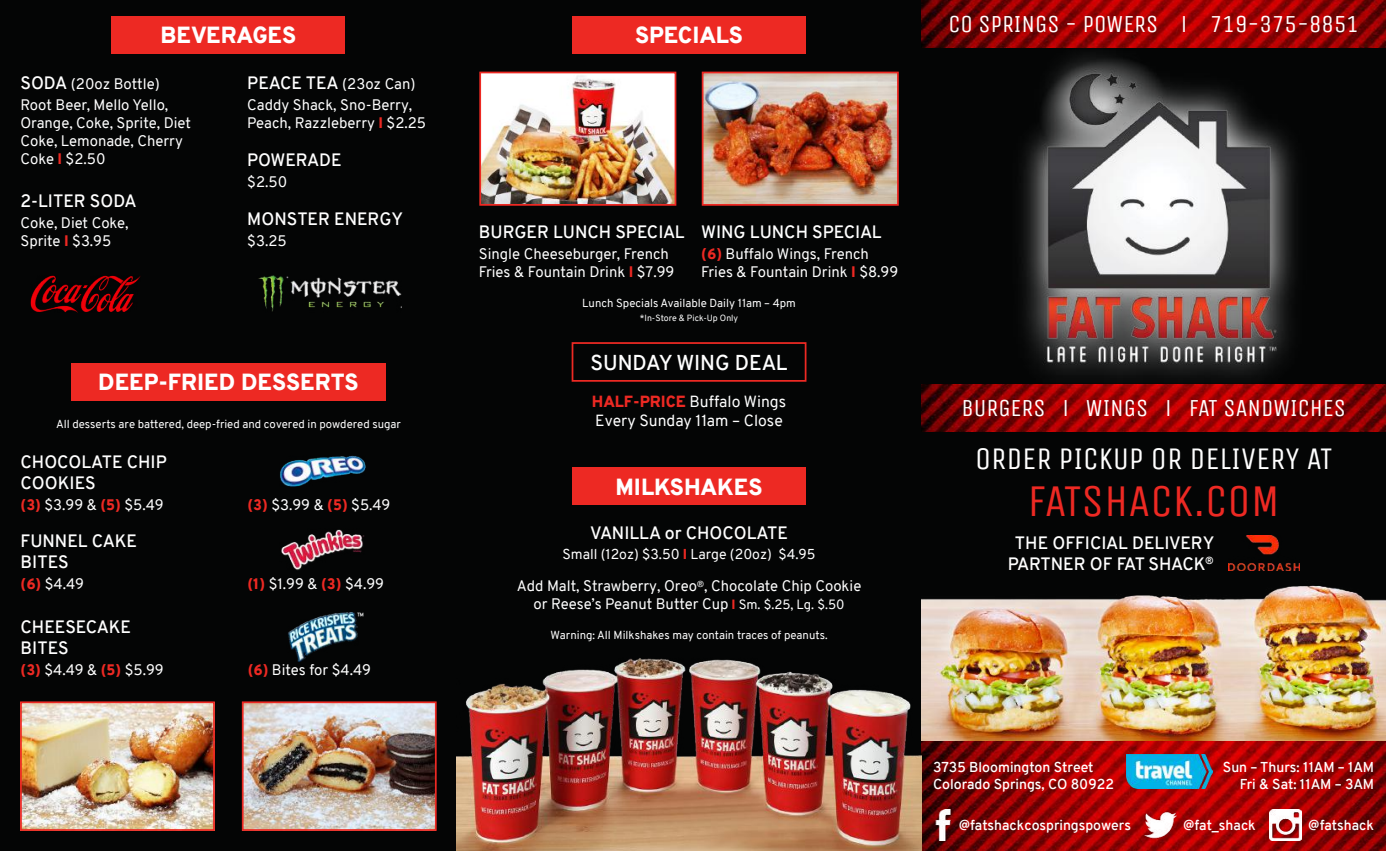
<style>
.page{position:relative;width:1386px;height:851px;background:#fff}
.page>*{position:absolute;margin:0;border:0;box-sizing:border-box;transform-origin:0 0}
.t1{font:45.5px "Unica One";color:#ed2923}
.t2{font:31.5px "Unica One";color:#fff}
.t3{font:24.5px "Unica One";color:#fff}
.t4{font:900 22.75px "Overpass";color:#fff}
.t5{font:600 21px "Overpass";color:#fff}
.t6{font:600 17.5px/21px "Overpass";color:#fff}
.t7{font:15.75px/18.9px "Overpass";color:#fff}
.t8{font:14.88px/17.8px "Overpass";color:#fff}
.t9{font:600 14px/16.8px "Overpass";color:#fff}
.t10{font:14px "Overpass";color:#fff}
.t11{font:11.38px "Overpass";color:#fff}
.t12{font:8.75px "Overpass";color:#fff}
.s1{font-weight:600;font-size:17.5px}
.s2{font-weight:900;color:#ed2923}
.s3{font-weight:900;font-size:13.12px;color:#ed2923}
.s4{font-size:13.12px}
</style>
<div class="page">
<div style="left:0;top:0;width:1386px;height:850px;background:#040505"></div>
<img style="left:921px;top:585px;width:465px;height:265px">
<img style="left:921px;top:384px;width:465px;height:47px">
<img style="left:921px;top:0;width:465px;height:47px">
<img style="left:1002px;top:28px;width:319px;height:378px">
<img style="left:1126px;top:754px;width:87px;height:34px">
<img style="left:1270px;top:809px;width:31px;height:31px">
<img style="left:927px;top:809px;width:32px;height:31px">
<img style="left:1145px;top:809px;width:31px;height:31px">
<img style="left:1228px;top:535px;width:72px;height:35px">
<div style="left:573px;top:16px;width:233px;height:38px;background:#ed2923"></div>
<div style="left:112px;top:16px;width:233px;height:38px;background:#ed2923"></div>
<div style="left:573px;top:467px;width:233px;height:38px;background:#ed2923"></div>
<div style="left:572px;top:342px;width:234px;height:40px;border:2px solid #ed2923"></div>
<img style="left:457px;top:658px;width:464px;height:192px">
<img style="left:482px;top:75px;width:191px;height:128px">
<div style="left:479px;top:72px;width:197px;height:134px;border:2px solid #ed2923"></div>
<img style="left:245px;top:704px;width:189px;height:123px">
<div style="left:242px;top:701px;width:195px;height:129px;border:2px solid #ed2923"></div>
<img style="left:23px;top:704px;width:189px;height:123px">
<div style="left:20px;top:701px;width:195px;height:129px;border:2px solid #ed2923"></div>
<img style="left:705px;top:75px;width:191px;height:128px">
<div style="left:702px;top:72px;width:197px;height:134px;border:2px solid #ed2923"></div>
<img style="left:30px;top:275px;width:111px;height:37px">
<img style="left:258px;top:275px;width:144px;height:37px">
<div style="left:71px;top:363px;width:315px;height:37px;background:#ed2923"></div>
<img style="left:280px;top:455px;width:86px;height:31px">
<img style="left:281px;top:529px;width:84px;height:41px">
<img style="left:288px;top:612px;width:70px;height:49px">
<h3 class="t4" style="left:160px;top:19px;width:137px">BEVERAGES</h3>
<h3 class="t4" style="left:635px;top:19px;width:110px">SPECIALS</h3>
<p class="t8" style="left:20px;top:74px;width:149px;line-height:21px"><span class="s1">SODA</span> (20oz Bottle)<br>Root Beer, Mello Yello,</p>
<p class="t8" style="left:20px;top:114px;width:172px">Orange, Coke, Sprite, Diet<br>Coke, Lemonade, Cherry<br>Coke <span class="s2">I</span> $2.50</p>
<p class="t6" style="left:20px;top:190px;width:118px">2-LITER SODA</p>
<p class="t8" style="left:20px;top:214px;width:110px">Coke, Diet Coke,<br>Sprite <span class="s2">I</span> $3.95</p>
<p class="t8" style="left:247px;top:74px;width:170px;line-height:21px"><span class="s1">PEACE TEA</span> (23oz Can)<br>Caddy Shack, Sno-Berry,</p>
<p class="t8" style="left:247px;top:114px;width:180px">Peach, Razzleberry <span class="s2">I</span> $2.25</p>
<p class="t6" style="left:247px;top:149px;width:96px">POWERADE</p>
<p class="t8" style="left:247px;top:173px;width:41px">$2.50</p>
<p class="t6" style="left:247px;top:208px;width:157px">MONSTER ENERGY</p>
<p class="t8" style="left:247px;top:232px;width:41px">$3.25</p>
<h3 class="t4" style="left:98px;top:366px;width:262px">DEEP-FRIED DESSERTS</h3>
<p class="t11" style="left:56px;top:416px;width:346px">All desserts are battered, deep-fried and covered in powdered sugar</p>
<p class="t6" style="left:21px;top:451px;width:148px">CHOCOLATE CHIP<br>COOKIES</p>
<p class="t8" style="left:21px;top:496px;width:145px"><span class="s2">(3)</span> $3.99 &amp; <span class="s2">(5)</span> $5.49</p>
<p class="t6" style="left:21px;top:530px;width:118px">FUNNEL CAKE<br>BITES</p>
<p class="t8" style="left:21px;top:575px;width:65px"><span class="s2">(6)</span> $4.49</p>
<p class="t6" style="left:21px;top:616px;width:112px">CHEESECAKE<br>BITES</p>
<p class="t8" style="left:21px;top:661px;width:145px"><span class="s2">(3)</span> $4.49 &amp; <span class="s2">(5)</span> $5.99</p>
<p class="t8" style="left:247px;top:496px;width:145px"><span class="s2">(3)</span> $3.99 &amp; <span class="s2">(5)</span> $5.49</p>
<p class="t8" style="left:247px;top:575px;width:138px"><span class="s2">(1)</span> $1.99 &amp; <span class="s2">(3)</span> $4.99</p>
<p class="t12" style="left:357px;top:609px;width:8px">™</p>
<p class="t8" style="left:248px;top:661px;width:125px"><span class="s2">(6)</span> Bites for $4.49</p>
<p class="t6" style="left:479px;top:221px;width:207px">BURGER LUNCH SPECIAL</p>
<p class="t8" style="left:479px;top:245px;width:197px">Single Cheeseburger, French<br>Fries &amp; Fountain Drink <span class="s2">I</span> $7.99</p>
<p class="t6" style="left:701px;top:221px;width:182px">WING LUNCH SPECIAL</p>
<p class="t8" style="left:701px;top:245px;width:198px"><span class="s2">(6)</span> Buffalo Wings, French<br>Fries &amp; Fountain Drink <span class="s2">I</span> $8.99</p>
<p class="t11" style="left:582px;top:295px;width:215px">Lunch Specials Available Daily 11am – 4pm</p>
<p class="t12" style="left:640px;top:311px;width:100px">*In-Store &amp; Pick-Up Only</p>
<h3 class="t5" style="left:590px;top:348px;width:199px">SUNDAY WING DEAL</h3>
<p class="t7" style="left:592px;top:392px;width:196px"><span class="s2">HALF-PRICE</span> Buffalo Wings<br>Every Sunday 11am – Close</p>
<h3 class="t4" style="left:616px;top:470px;width:149px">MILKSHAKES</h3>
<p class="t6" style="left:590px;top:523px;width:199px">VANILLA or CHOCOLATE</p>
<p class="t10" style="left:562px;top:544px;width:255px">Small (12oz) $3.50 <span class="s2">I</span> Large (20oz) $4.95</p>
<p class="t8" style="left:517px;top:577px;width:346px;text-align:center">Add Malt, Strawberry, Oreo<sup>®</sup>, Chocolate Chip Cookie or Reese’s Peanut Butter Cup <span class="s3">I</span> <span class="s4">Sm. $.25, Lg. $.50</span></p>
<p class="t11" style="left:551px;top:627px;width:279px">Warning: All Milkshakes may contain traces of peanuts.</p>
<h3 class="t3" style="left:948px;top:10px;width:412px">CO SPRINGS - POWERS i 719-375-8851</h3>
<h3 class="t3" style="left:961px;top:393px;width:386px">BURGERS i WINGS i FAT SANDWICHES</h3>
<h2 class="t2" style="left:975px;top:440px;width:359px">ORDER PICKUP OR DELIVERY AT</h2>
<h1 class="t1" style="left:1028px;top:474px;width:254px">FATSHACK.COM</h1>
<p class="t6" style="left:1008px;top:532px;width:208px;text-align:center">THE OFFICIAL DELIVERY<br>PARTNER OF FAT SHACK<sup>®</sup></p>
<p class="t9" style="left:933px;top:759px;width:182px">3735 Bloomington Street<br>Colorado Springs, CO 80922</p>
<p class="t9" style="left:959px;top:816px;width:174px">@fatshackcospringspowers</p>
<p class="t9" style="left:1183px;top:816px;width:74px">@fat_shack</p>
<p class="t9" style="left:1308px;top:816px;width:67px">@fatshack</p>
<p class="t9" style="left:1223px;top:759px;width:153px;text-align:right">Sun – Thurs: 11AM – 1AM<br>Fri &amp; Sat: 11AM – 3AM</p>
</div>
